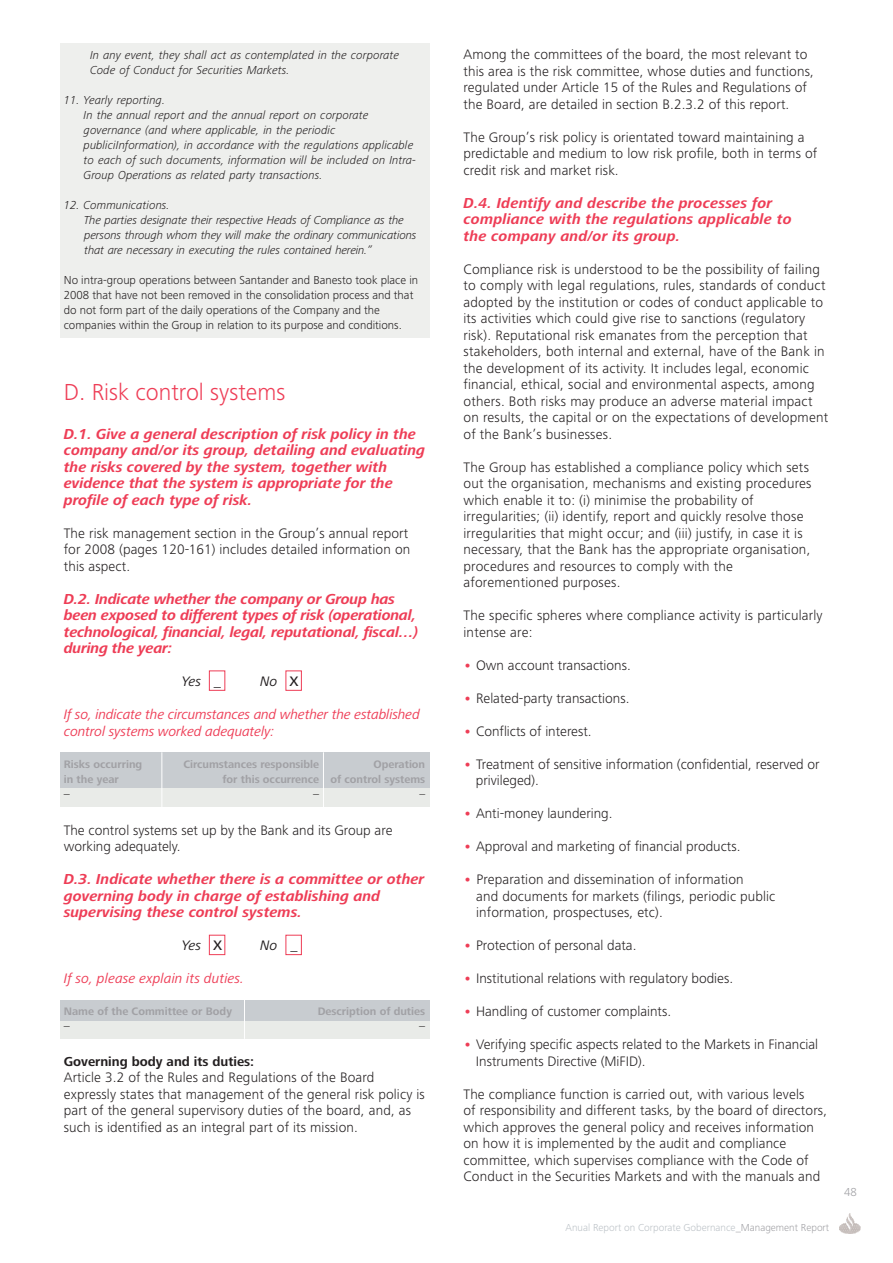
<style>
.page{position:relative;width:893px;height:1263px;background:#fff}
.page>*{position:absolute;margin:0;border:0;box-sizing:border-box;transform-origin:0 0}
.t1{font:300 24px "Frutiger Next LT";color:#ee3d56}
.t2{font:italic 700 15px/16.5px "Frutiger Next LT";color:#ee3d56}
.t3{font:300 14.25px/16.5px "Frutiger Next LT";letter-spacing:.01em;color:#231f20}
.t4{font:italic 14.25px/16.5px "Frutiger Next LT";letter-spacing:-.015em;color:#ee3d56}
.t5{font:italic 14.25px "Frutiger Next LT";color:#231f20}
.t6{font:700 13.5px "Frutiger Next LT";color:#231f20}
.t7{font:italic 300 12px/15px "Frutiger Next LT";color:#231f20}
.t8{font:300 12px/15px "Frutiger Next LT";color:#231f20}
.t9{font:300 12px "Frutiger Next LT";color:#a1a1a5}
.t10{font:300 11.7px "Frutiger Next LT";color:#231f20}
.t11{font:700 11.25px/15px "Frutiger Next LT";color:#a1a1a5;text-align:right}
.t12{font:300 10.5px "Frutiger Next LT";color:#bcc2c7}
.s1{font-weight:500;font-style:normal}
.s2{font-weight:700;color:#ee3d56}
.s3{color:#a1a1a5}
</style>
<div class="page">
<img style="left:840px;top:1214px;width:21px;height:19px">
<div style="left:209px;top:935px;width:16px;height:20px;border:1px solid #ee3d56"></div>
<div style="left:286px;top:935px;width:16px;height:20px;border:1px solid #ee3d56"></div>
<div style="left:209px;top:670px;width:16px;height:21px;border:1px solid #ee3d56"></div>
<div style="left:286px;top:670px;width:16px;height:21px;border:1px solid #ee3d56"></div>
<div style="left:60px;top:43px;width:369px;height:295px;background:#eeefed"></div>
<div style="left:60px;top:752px;width:369px;height:55px;background:#e9ebe8"></div>
<div style="left:60px;top:752px;width:369px;height:36px;background:#c8ccd0"></div>
<hr style="left:161px;top:752px;width:1px;height:56px;background:#fff">
<hr style="left:323px;top:752px;width:1px;height:56px;background:#fff">
<div style="left:60px;top:1000px;width:369px;height:39px;background:#e9ebe8"></div>
<div style="left:60px;top:1000px;width:369px;height:20px;background:#c8ccd0"></div>
<hr style="left:244px;top:1000px;width:1px;height:39px;background:#fff">
<p class="t7" style="left:90px;top:49px;width:311px">In any event, they shall act as contemplated in the corporate<br>Code of Conduct for Securities Markets.</p>
<p class="t7" style="left:84px;top:94px;width:334px;text-indent:-20px">11. Yearly reporting.<br>In the annual report and the annual report on corporate governance (and where applicable, in the periodic publiciInformation), in accordance with the regulations applicable to each of such documents, information will be included on Intra-Group Operations as related party transactions.</p>
<p class="t7" style="left:84px;top:199px;width:334px;text-indent:-20px">12. Communications.<br>The parties designate their respective Heads of Compliance as the persons through whom they will make the ordinary communications that are necessary in executing the rules contained herein.”</p>
<p class="t8" style="left:64px;top:274px;width:356px">No intra-group operations between Santander and Banesto took place in 2008 that have not been removed in the consolidation process and that do not form part of the daily operations of the Company and the companies within the Group in relation to its purpose and conditions.</p>
<h1 class="t1" style="left:64px;top:384px;width:223px">D. Risk control systems</h1>
<p class="t2" style="left:64px;top:427px;width:363px">D.1. Give a general description of risk policy in the company and/or its group, detailing and evaluating the risks covered by the system, together with evidence that the system is appropriate for the profile of each type of risk.</p>
<p class="t3" style="left:64px;top:526px;width:348px">The risk management section in the Group’s annual report for 2008 (pages 120-161) includes detailed information on this aspect.</p>
<p class="t2" style="left:64px;top:592px;width:356px">D.2. Indicate whether the company or Group has been exposed to different types of risk (operational, technological, financial, legal, reputational, fiscal…) during the year:</p>
<p class="t5" style="left:182px;top:677px;width:41px">Yes <span class="s1">_</span></p>
<p class="t5" style="left:260px;top:677px;width:40px">No <span class="s1">X</span></p>
<p class="t4" style="left:64px;top:708px;width:358px">If so, indicate the circumstances and whether the established control systems worked adequately:</p>
<p class="t11" style="left:64px;top:758px;width:80px;text-align:left">Risks occurring in the year</p>
<p class="t8" style="left:64px;top:788px;width:7px">–</p>
<p class="t11" style="left:183px;top:758px;width:137px">Circumstances responsible for this occurrence</p>
<p class="t8" style="left:313px;top:788px;width:7px">–</p>
<p class="t11" style="left:330px;top:758px;width:96px">Operation<br>of control systems</p>
<p class="t10" style="left:419px;top:790px;width:7px">–</p>
<p class="t3" style="left:64px;top:823px;width:330px">The control systems set up by the Bank and its Group are working adequately.</p>
<p class="t2" style="left:64px;top:872px;width:362px">D.3. Indicate whether there is a committee or other governing body in charge of establishing and supervising these control systems.</p>
<p class="t5" style="left:182px;top:941px;width:42px">Yes <span class="s1">X</span></p>
<p class="t5" style="left:260px;top:941px;width:39px">No <span class="s1">_</span></p>
<p class="t4" style="left:64px;top:972px;width:182px">If so, please explain its duties.</p>
<p class="t11" style="left:64px;top:1005px;width:170px">Name of the Committee or Body</p>
<p class="t8" style="left:64px;top:1020px;width:7px">–</p>
<p class="t11" style="left:318px;top:1005px;width:109px">Description of duties</p>
<p class="t8" style="left:419px;top:1020px;width:7px">–</p>
<p class="t6" style="left:64px;top:1057px;width:192px">Governing body and its duties:</p>
<p class="t3" style="left:64px;top:1071px;width:363px">Article 3.2 of the Rules and Regulations of the Board expressly states that management of the general risk policy is part of the general supervisory duties of the board, and, as such is identified as an integral part of its mission.</p>
<p class="t3" style="left:463px;top:48px;width:352px">Among the committees of the board, the most relevant to this area is the risk committee, whose duties and functions, regulated under Article 15 of the Rules and Regulations of the Board, are detailed in section B.2.3.2 of this report.</p>
<p class="t3" style="left:463px;top:130px;width:355px">The Group’s risk policy is orientated toward maintaining a predictable and medium to low risk profile, both in terms of credit risk and market risk.</p>
<p class="t2" style="left:463px;top:196px;width:330px">D.4. Identify and describe the processes for compliance with the regulations applicable to the company and/or its group.</p>
<p class="t3" style="left:463px;top:262px;width:366px">Compliance risk is understood to be the possibility of failing to comply with legal regulations, rules, standards of conduct adopted by the institution or codes of conduct applicable to its activities which could give rise to sanctions (regulatory risk). Reputational risk emanates from the perception that stakeholders, both internal and external, have of the Bank in the development of its activity. It includes legal, economic financial, ethical, social and environmental aspects, among others. Both risks may produce an adverse material impact on results, the capital or on the expectations of development of the Bank’s businesses.</p>
<p class="t3" style="left:463px;top:460px;width:350px">The Group has established a compliance policy which sets out the organisation, mechanisms and existing procedures which enable it to: (i) minimise the probability of irregularities; (ii) identify, report and quickly resolve those irregularities that might occur; and (iii) justify, in case it is necessary, that the Bank has the appropriate organisation, procedures and resources to comply with the aforementioned purposes.</p>
<p class="t3" style="left:463px;top:609px;width:361px">The specific spheres where compliance activity is particularly intense are:</p>
<p class="t3" style="left:463px;top:658px;width:169px"><span class="s2">•</span> Own account transactions.</p>
<p class="t3" style="left:463px;top:691px;width:167px"><span class="s2">•</span> Related-party transactions.</p>
<p class="t3" style="left:463px;top:724px;width:130px"><span class="s2">•</span> Conflicts of interest.</p>
<p class="t3" style="left:476px;top:757px;width:345px;text-indent:-12px"><span class="s2">•</span> Treatment of sensitive information (confidential, reserved or privileged).</p>
<p class="t3" style="left:463px;top:807px;width:151px"><span class="s2">•</span> Anti-money laundering.</p>
<p class="t3" style="left:463px;top:840px;width:278px"><span class="s2">•</span> Approval and marketing of financial products.</p>
<p class="t3" style="left:476px;top:873px;width:301px;text-indent:-13px"><span class="s2">•</span> Preparation and dissemination of information<br>and documents for markets (filings, periodic public information, prospectuses, etc).</p>
<p class="t3" style="left:463px;top:939px;width:175px"><span class="s2">•</span> Protection of personal data.</p>
<p class="t3" style="left:463px;top:972px;width:271px"><span class="s2">•</span> Institutional relations with regulatory bodies.</p>
<p class="t3" style="left:463px;top:1005px;width:209px"><span class="s2">•</span> Handling of customer complaints.</p>
<p class="t3" style="left:476px;top:1038px;width:344px;text-indent:-12px"><span class="s2">•</span> Verifying specific aspects related to the Markets in Financial<br>Instruments Directive (MiFID).</p>
<p class="t3" style="left:463px;top:1087px;width:365px">The compliance function is carried out, with various levels<br>of responsibility and different tasks, by the board of directors, which approves the general policy and receives information on how it is implemented by the audit and compliance committee, which supervises compliance with the Code of Conduct in the Securities Markets and with the manuals and</p>
<p class="t12" style="left:566px;top:1224px;width:265px">Anual Report on Corporate Gobernance<span class="s3">_Management Report</span></p>
<p class="t9" style="left:844px;top:1188px;width:14px">48</p>
</div>
